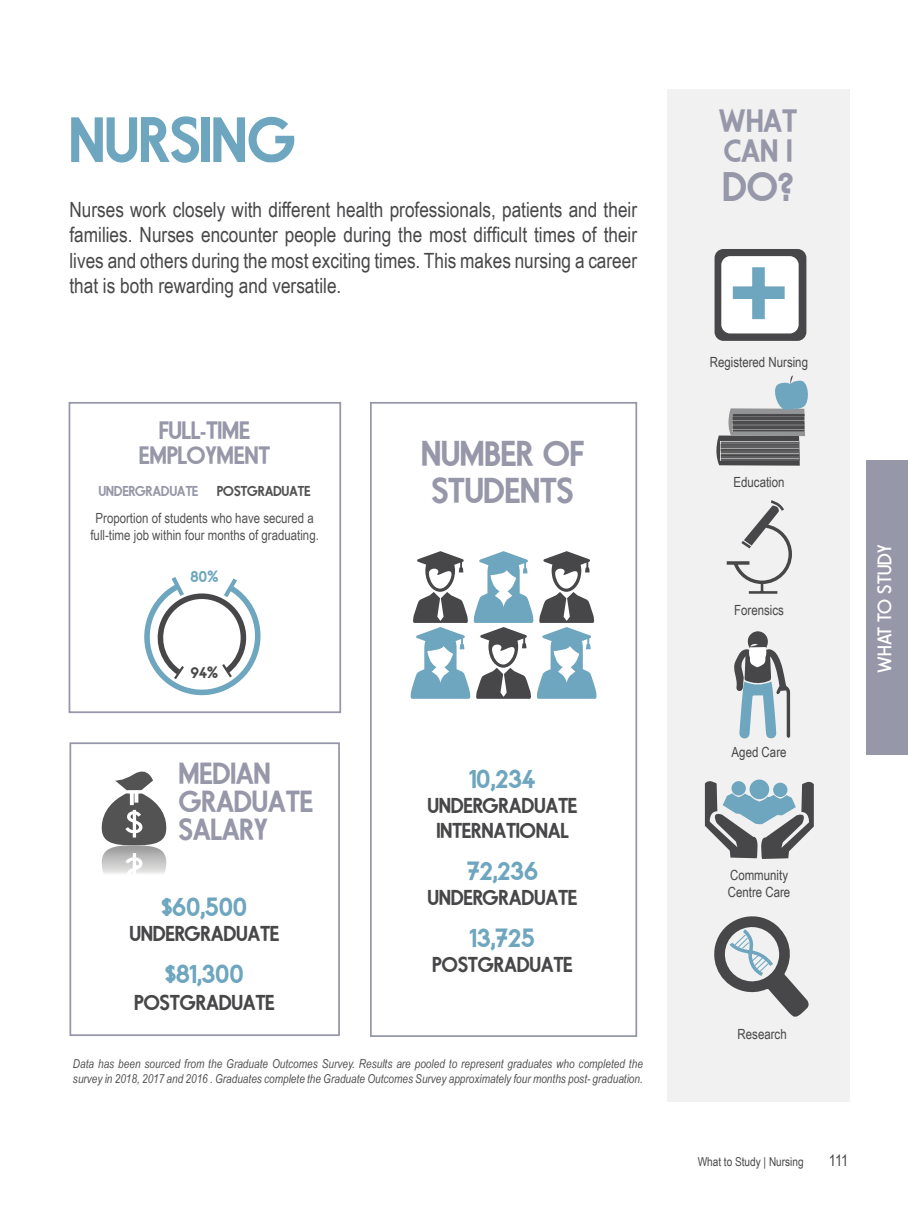
<style>
.page{position:relative;width:908px;height:1216px;background:#fff}
.page>*{position:absolute;margin:0;border:0;box-sizing:border-box;transform-origin:0 0}
.FOS_Name{font:63px "Fundamental Brigade Schwer";color:#6da6be}
.t1{font:40.25px "Fundamental Brigade Schwer";color:#9697a8}
.t2{font:35px/36.8px "Fundamental Brigade Schwer";color:#9697a8}
.t3{font:31.5px/30.1px "Fundamental Brigade Schwer";color:#9697a8}
.t4{font:29.75px/28px "Fundamental Brigade Schwer";color:#9697a8}
.Data_outcome_red{font:26.25px "Fundamental Brigade Schwer";color:#6da6be}
.Data_Outcome_Grey{font:26.25px "Fundamental Brigade Schwer";color:#6da6be}
.t5{font:24.5px/24.5px "Fundamental Brigade Schwer";color:#9697a8;text-align:center}
.FOS_Intro_Text{font:21px/25.2px "Arial Narrow";color:#474749;text-align:justify}
.Data_label_grey{font:21px/25.2px "Fundamental Brigade Schwer";color:#474749;text-align:center}
.Data_label_red{font:21px "Fundamental Brigade Schwer";color:#474749}
.t6{font:19.25px "Fundamental Brigade";color:#fff}
.t7{font:15.75px "Arial Narrow";color:#474749}
.Small_Data_outcome_r{font:15.75px "Fundamental Brigade Schwer";color:#6da6be}
.Small_Data_outcome_g{font:15.75px "Fundamental Brigade Schwer";color:#474749}
.t8{font:14px/16.8px "Arial Narrow";color:#535353;text-align:center}
.What_Can_I_Do_text{font:14px/16.8px "Arial Narrow";color:#474749}
.t9{font:14px "Fundamental Brigade Schwer";color:#9697a8}
.t10{font:14px "Fundamental Brigade Schwer";color:#535353}
.t11{font:italic 12.25px/14.7px "Arial Narrow";color:#535353}
.t12{font:12.25px "Arial Narrow";color:#474749}
</style>
<div class="page">
<div style="left:866px;top:460px;width:42px;height:295px;background:#9697a8"></div>
<div style="left:370px;top:402px;width:267px;height:634px;background:#fff;border:2px solid #9697a8"></div>
<div style="left:69px;top:742px;width:271px;height:294px;background:#fff;border:2px solid #9697a8"></div>
<svg style="left:101px;top:771px;width:66px;height:103px"></svg>
<div style="left:69px;top:402px;width:272px;height:311px;border:2px solid #9697a8"></div>
<div style="left:667px;top:89px;width:182px;height:1013px;background:#f1f1f1"></div>
<svg style="left:144px;top:577px;width:117px;height:119px"></svg>
<svg style="left:714px;top:916px;width:95px;height:100px"></svg>
<div style="left:714px;top:249px;width:92px;height:92px;background:#474749;border-radius:9px"></div>
<div style="left:721px;top:256px;width:77px;height:77px;background:#fff;border-radius:9px"></div>
<div style="left:752px;top:267px;width:13px;height:52px;background:#6da6be"></div>
<div style="left:733px;top:286px;width:52px;height:13px;background:#6da6be"></div>
<svg style="left:705px;top:779px;width:109px;height:80px"></svg>
<svg style="left:734px;top:631px;width:56px;height:107px"></svg>
<svg style="left:726px;top:500px;width:66px;height:94px"></svg>
<svg style="left:716px;top:375px;width:92px;height:90px"></svg>
<svg style="left:410px;top:551px;width:187px;height:147px"></svg>
<p class="FOS_Name" style="left:69px;top:102px;width:228px">NURSING</p>
<p class="FOS_Intro_Text" style="left:69px;top:196px;width:569px">Nurses work closely with different health professionals, patients and their families. Nurses encounter people during the most difficult times of their lives and others during the most exciting times. This makes nursing a career that is both rewarding and versatile.</p>
<p class="t5" style="left:139px;top:418px;width:133px">FULL-TIME<br>EMPLOYMENT</p>
<p class="t9" style="left:99px;top:483px;width:101px">UNDERGRADUATE</p>
<p class="t10" style="left:217px;top:483px;width:95px">POSTGRADUATE</p>
<p class="t8" style="left:90px;top:509px;width:230px">Proportion of students who have secured a full-time job within four months of graduating.</p>
<p class="Small_Data_outcome_r" style="left:190px;top:567px;width:30px">80%</p>
<p class="Small_Data_outcome_g" style="left:191px;top:663px;width:29px">94%</p>
<h3 class="t4" style="left:179px;top:759px;width:136px">MEDIAN<br>GRADUATE<br>SALARY</h3>
<p class="Data_Outcome_Grey" style="left:162px;top:891px;width:87px">$60,500</p>
<p class="Data_label_red" style="left:130px;top:921px;width:151px">UNDERGRADUATE</p>
<p class="Data_Outcome_Grey" style="left:165px;top:957px;width:80px">$81,300</p>
<p class="Data_label_red" style="left:134px;top:990px;width:142px">POSTGRADUATE</p>
<h3 class="t2" style="left:421px;top:435px;width:164px">NUMBER OF<br>STUDENTS</h3>
<p class="Data_outcome_red" style="left:470px;top:763px;width:67px">10,234</p>
<p class="Data_label_grey" style="left:428px;top:793px;width:151px">UNDERGRADUATE<br>INTERNATIONAL</p>
<p class="Data_outcome_red" style="left:467px;top:855px;width:73px">72,236</p>
<p class="Data_label_grey" style="left:428px;top:884px;width:151px">UNDERGRADUATE</p>
<p class="Data_outcome_red" style="left:470px;top:921px;width:66px">13,725</p>
<p class="Data_label_grey" style="left:432px;top:951px;width:142px">POSTGRADUATE</p>
<p class="t11" style="left:73px;top:1056px;width:571px">Data has been sourced from the Graduate Outcomes Survey. Results are pooled to represent graduates who completed the survey in 2018, 2017 and 2016 . Graduates complete the Graduate Outcomes Survey approximately four months post- graduation.</p>
<h3 class="t3" style="left:719px;top:105px;width:80px">WHAT<br>CAN I</h3>
<h2 class="t1" style="left:723px;top:163px;width:72px">DO?</h2>
<p class="What_Can_I_Do_text" style="left:710px;top:353px;width:100px">Registered Nursing</p>
<p class="What_Can_I_Do_text" style="left:733px;top:473px;width:53px">Education</p>
<p class="What_Can_I_Do_text" style="left:734px;top:601px;width:51px">Forensics</p>
<p class="What_Can_I_Do_text" style="left:731px;top:743px;width:56px">Aged Care</p>
<p class="What_Can_I_Do_text" style="left:728px;top:866px;width:64px">Community<br>Centre Care</p>
<p class="t6" style="left:873px;top:672px;width:129px;rotate:-90deg">WHAT TO STUDY</p>
<p class="What_Can_I_Do_text" style="left:737px;top:1025px;width:51px">Research</p>
<p class="t12" style="left:698px;top:1153px;width:107px">What to Study | Nursing</p>
<p class="t7" style="left:829px;top:1149px;width:21px">111</p>
</div>
